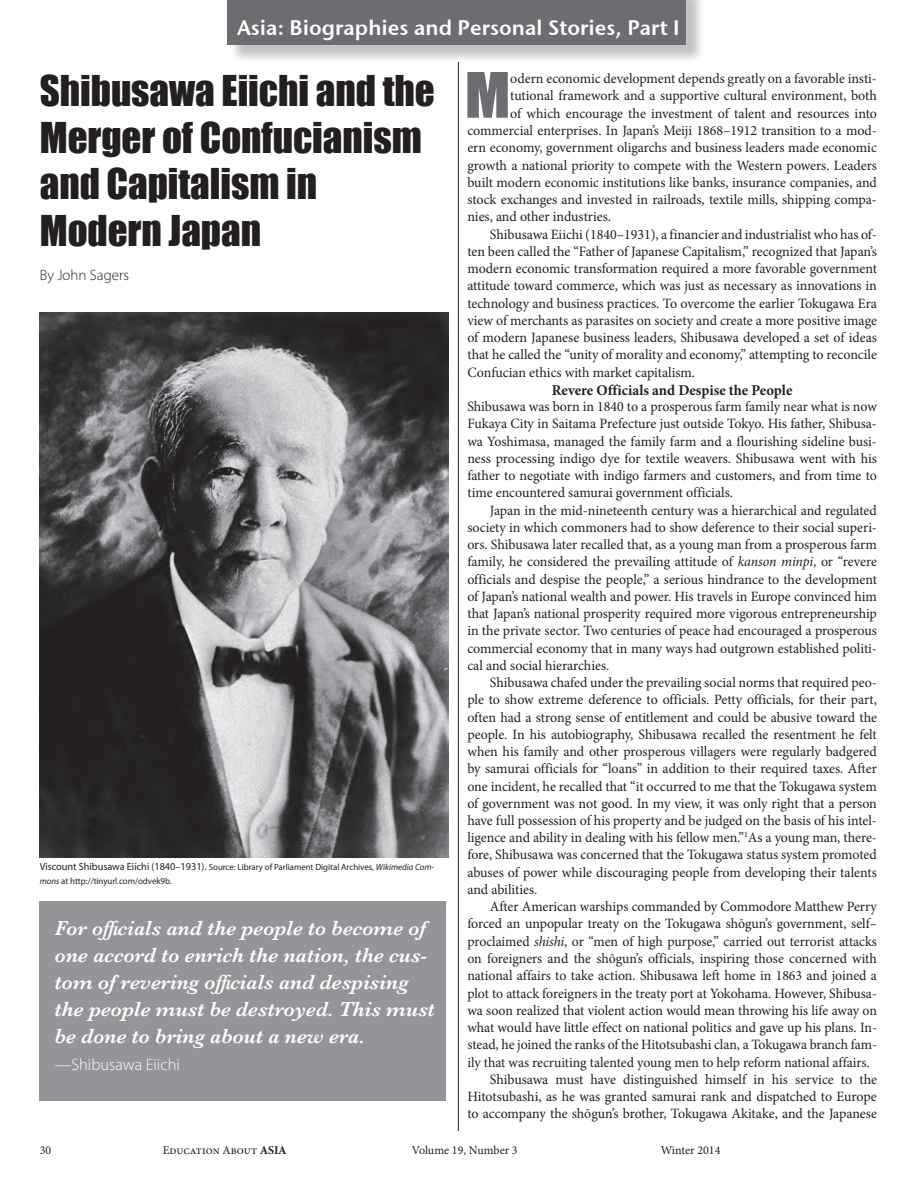
<style>
.page{position:relative;width:918px;height:1188px;background:#fff}
.page>*{position:absolute;margin:0;border:0;box-sizing:border-box;transform-origin:0 0}
.First_Paragraph_Body{font:57.9px "Impact";color:#6c6d70;scale:1.1 1}
.t1{font:39px/46.8px "Impact";color:#231f20}
.t2{font:italic 600 21px/27px "Baskerville";color:#fff}
.t3{font:21px "Stone Sans Sem ITCTT Semi";color:#fff}
.t4{font:300 16.5px "Myriad Pro";color:#fff}
.Text_SubHead{font:700 15px "Minion Pro";color:#231f20}
.Author_By_Line{font:300 15px "Myriad Pro";color:#231f20}
.Body{font:14.25px/17.2px "Minion Pro";letter-spacing:-.005em;color:#231f20;text-align:justify}
.First_Paragraph_Body-2{font:14.25px "Minion Pro";letter-spacing:-.005em;color:#231f20}
._1st_P_after_Subhead{font:14.25px/17.2px "Minion Pro";letter-spacing:-.005em;color:#231f20;text-align:justify}
.t5{font:12px "Minion Pro";color:#231f20}
.Captions{font:9px/13.5px "Myriad Pro";color:#231f20}
.s1{font-style:italic}
.s2{font-size:10.5px}
.s3{font-weight:700}
</style>
<div class="page">
<div style="left:229px;top:0;width:476px;height:63px;background:#808285;opacity:.48"></div>
<div style="left:227px;top:0;width:459px;height:45px;background:#6c6d70"></div>
<hr style="left:458px;top:62px;width:1px;height:1069px;background:#231f20">
<div style="left:40px;top:901px;width:406px;height:200px;background:#939598"></div>
<img style="left:40px;top:313px;width:408px;height:545px">
<h3 class="t3" style="left:237px;top:10px;width:444px">Asia: Biographies and Personal Stories, Part I</h3>
<p class="First_Paragraph_Body" style="left:465px;top:50px;width:43px">M</p>
<p class="First_Paragraph_Body-2" style="left:510px;top:69px;width:368px">odern economic development depends greatly on a favorable insti-</p>
<p class="t1" style="left:40px;top:66px;width:397px">Shibusawa Eiichi and the<br>Merger of Confucianism</p>
<p class="t1" style="left:40px;top:160px;width:279px">and Capitalism in</p>
<p class="t1" style="left:40px;top:206px;width:223px">Modern Japan</p>
<p class="Author_By_Line" style="left:40px;top:266px;width:91px">By John Sagers</p>
<p class="First_Paragraph_Body-2" style="left:510px;top:86px;width:368px">tutional framework and a supportive cultural environment, both</p>
<p class="First_Paragraph_Body-2" style="left:510px;top:104px;width:368px">of which encourage the investment of talent and resources into</p>
<p class="First_Paragraph_Body-2" style="left:467px;top:121px;width:411px">commercial enterprises. In Japan’s Meiji 1868–1912 transition to a mod-</p>
<p class="First_Paragraph_Body-2" style="left:467px;top:138px;width:411px">ern economy, government oligarchs and business leaders made economic</p>
<p class="First_Paragraph_Body-2" style="left:467px;top:155px;width:411px">growth a national priority to compete with the Western powers. Leaders</p>
<p class="First_Paragraph_Body-2" style="left:467px;top:173px;width:411px">built modern economic institutions like banks, insurance companies, and</p>
<p class="First_Paragraph_Body-2" style="left:467px;top:190px;width:411px">stock exchanges and invested in railroads, textile mills, shipping compa-</p>
<p class="First_Paragraph_Body-2" style="left:467px;top:207px;width:145px">nies, and other industries.</p>
<p class="Body" style="left:467px;top:225px;width:411px;text-indent:22px">Shibusawa Eiichi (1840–1931), a financier and industrialist who has of&shy;ten been called the “Father of Japanese Capitalism,” recognized that Japan’s modern economic transformation required a more favorable government attitude toward commerce, which was just as necessary as innovations in technology and business practices. To overcome the earlier Tokugawa Era view of merchants as parasites on society and create a more positive image of modern Japanese business leaders, Shibusawa developed a set of ideas that he called the “unity of morality and economy,” attempting to reconcile Confucian ethics with market capitalism.</p>
<p class="Text_SubHead" style="left:552px;top:380px;width:242px">Revere Officials and Despise the People</p>
<p class="_1st_P_after_Subhead" style="left:467px;top:398px;width:411px">Shibusawa was born in 1840 to a prosperous farm family near what is now Fukaya City in Saitama Prefecture just outside Tokyo. His father, Shibusa&shy;wa Yoshimasa, managed the family farm and a flourishing sideline busi&shy;ness processing indigo dye for textile weavers. Shibusawa went with his father to negotiate with indigo farmers and customers, and from time to time encountered samurai government officials.</p>
<p class="Body" style="left:467px;top:501px;width:411px;text-indent:22px">Japan in the mid-nineteenth century was a hierarchical and regulated society in which commoners had to show deference to their social superi&shy;ors. Shibusawa later recalled that, as a young man from a prosperous farm family, he considered the prevailing attitude of <span class="s1">kanson minpi</span>, or “revere officials and despise the people,” a serious hindrance to the development of Japan’s national wealth and power. His travels in Europe convinced him that Japan’s national prosperity required more vigorous entrepreneurship in the private sector. Two centuries of peace had encouraged a prosperous commercial economy that in many ways had outgrown established politi&shy;cal and social hierarchies.</p>
<p class="Body" style="left:467px;top:674px;width:411px;text-indent:23px">Shibusawa chafed under the prevailing social norms that required peo&shy;ple to show extreme deference to officials. Petty officials, for their part, often had a strong sense of entitlement and could be abusive toward the people. In his autobiography, Shibusawa recalled the resentment he felt when his family and other prosperous villagers were regularly badgered by samurai officials for “loans” in addition to their required taxes. After one incident, he recalled that “it occurred to me that the Tokugawa system of government was not good. In my view, it was only right that a person have full possession of his property and be judged on the basis of his intel&shy;ligence and ability in dealing with his fellow men.”<sup>1</sup>As a young man, there&shy;fore, Shibusawa was concerned that the Tokugawa status system promoted abuses of power while discouraging people from developing their talents and abilities.</p>
<p class="Body" style="left:467px;top:898px;width:411px;text-indent:23px">After American warships commanded by Commodore Matthew Perry forced an unpopular treaty on the Tokugawa shōgun’s government, self– proclaimed <span class="s1">shishi</span>, or “men of high purpose,” carried out terrorist attacks on foreigners and the shōgun’s officials, inspiring those concerned with national affairs to take action. Shibusawa left home in 1863 and joined a plot to attack foreigners in the treaty port at Yokohama. However, Shibusa&shy;wa soon realized that violent action would mean throwing his life away on what would have little effect on national politics and gave up his plans. In&shy;stead, he joined the ranks of the Hitotsubashi clan, a Tokugawa branch fam&shy;ily that was recruiting talented young men to help reform national affairs.</p>
<p class="Body" style="left:467px;top:1071px;width:411px;text-indent:22px">Shibusawa must have distinguished himself in his service to the Hitotsubashi, as he was granted samurai rank and dispatched to Europe to accompany the shōgun’s brother, Tokugawa Akitake, and the Japanese</p>
<p class="Captions" style="left:40px;top:860px;width:396px"><span class="s2">Viscount Shibusawa Eiichi (1840–1931).</span> Source: Library of Parliament Digital Archives, <span class="s1">Wikimedia Com&shy;mons</span> at http://tinyurl.com/odvek9b.</p>
<p class="t2" style="left:55px;top:914px;width:382px">For officials and the people to become of one accord to enrich the nation, the cus&shy;tom of revering officials and despising the people must be destroyed. This must be done to bring about a new era.</p>
<p class="t4" style="left:55px;top:1054px;width:127px">—Shibusawa Eiichi</p>
<p class="t5" style="left:40px;top:1142px;width:13px">30</p>
<p class="t5" style="left:163px;top:1142px;width:125px">Education About <span class="s3">ASIA</span></p>
<p class="t5" style="left:412px;top:1142px;width:107px">Volume 19, Number 3</p>
<p class="t5" style="left:661px;top:1142px;width:61px">Winter 2014</p>
</div>
